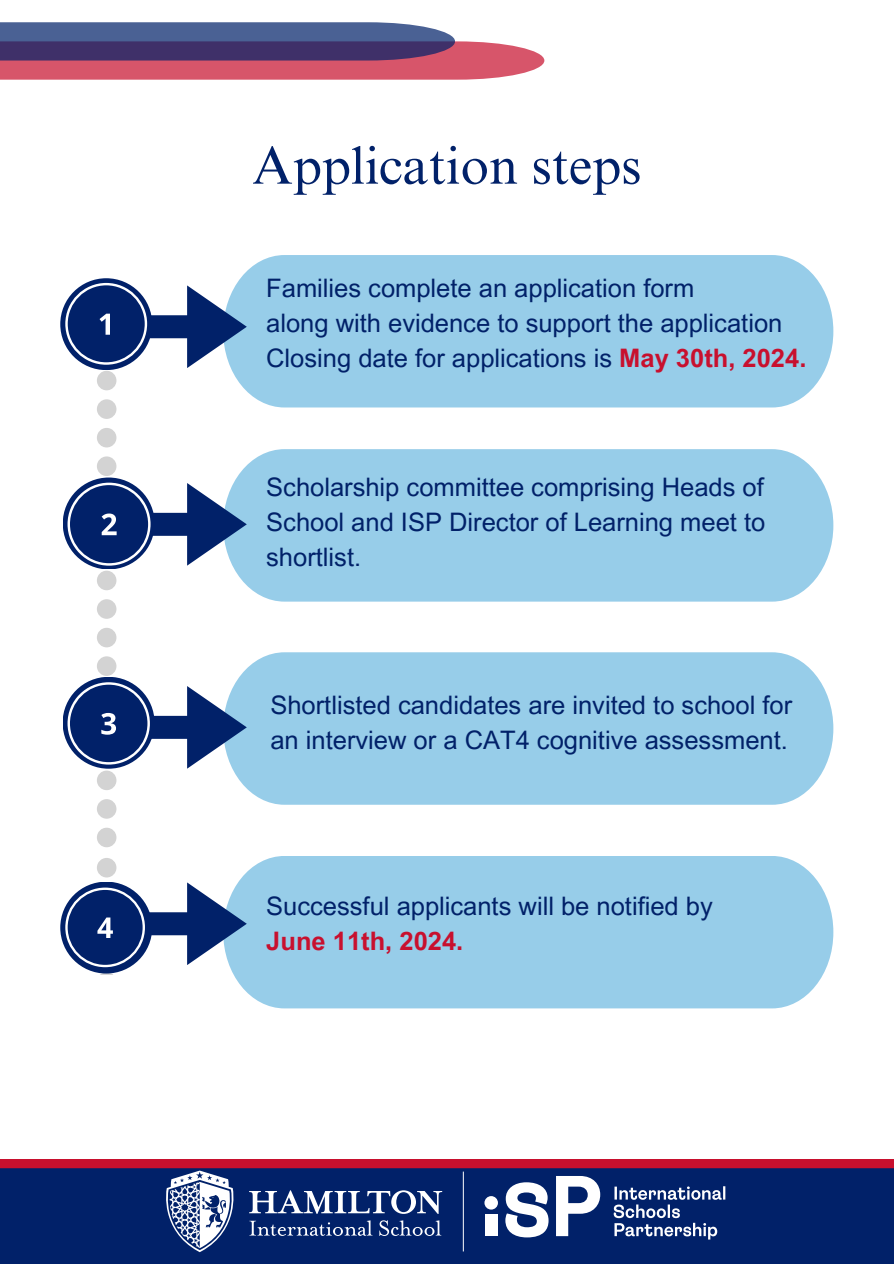
<style>
.page{position:relative;width:894px;height:1264px;background:#fff}
.page>*{position:absolute;margin:0;border:0;box-sizing:border-box;transform-origin:0 0}
.t1{font:52.5px "Times NRMT Pro";color:#012169}
.t2{font:25.5px/34.8px "Arial MT Pro";color:#012169}
.t3{font:700 25.5px "Arial MT Pro";color:#c8102e}
.s1{font-weight:700;color:#c8102e}
</style>
<div class="page">
<svg style="left:0;top:1159px;width:893px;height:104px"></svg>
<div style="left:485px;top:1214px;width:12px;height:22px;background:#fff"></div>
<div style="left:484px;top:1196px;width:14px;height:13px;background:#fff;border-radius:50%"></div>
<svg style="left:505px;top:1175px;width:95px;height:62px"></svg>
<svg style="left:613px;top:1186px;width:112px;height:53px"></svg>
<hr style="left:463px;top:1171px;width:1px;height:80px;background:#fff">
<svg style="left:249px;top:1220px;width:123px;height:15px"></svg>
<svg style="left:379px;top:1220px;width:62px;height:15px"></svg>
<svg style="left:249px;top:1190px;width:193px;height:23px"></svg>
<svg style="left:165px;top:1170px;width:69px;height:82px"></svg>
<div style="left:97px;top:857px;width:19px;height:20px;background:#d3d3d3;border-radius:50%"></div>
<div style="left:97px;top:827px;width:19px;height:20px;background:#d3d3d3;border-radius:50%"></div>
<div style="left:97px;top:799px;width:19px;height:19px;background:#d3d3d3;border-radius:50%"></div>
<div style="left:97px;top:770px;width:19px;height:20px;background:#d3d3d3;border-radius:50%"></div>
<div style="left:97px;top:570px;width:19px;height:20px;background:#d3d3d3;border-radius:50%"></div>
<div style="left:97px;top:656px;width:19px;height:20px;background:#d3d3d3;border-radius:50%"></div>
<div style="left:97px;top:627px;width:19px;height:20px;background:#d3d3d3;border-radius:50%"></div>
<div style="left:97px;top:599px;width:19px;height:20px;background:#d3d3d3;border-radius:50%"></div>
<div style="left:97px;top:456px;width:19px;height:20px;background:#d3d3d3;border-radius:50%"></div>
<div style="left:97px;top:428px;width:19px;height:19px;background:#d3d3d3;border-radius:50%"></div>
<div style="left:97px;top:399px;width:19px;height:20px;background:#d3d3d3;border-radius:50%"></div>
<div style="left:97px;top:371px;width:19px;height:19px;background:#d3d3d3;border-radius:50%"></div>
<svg style="left:60px;top:278px;width:92px;height:92px"></svg>
<div style="left:231px;top:255px;width:602px;height:152px;background:#97cde9"></div>
<svg style="left:63px;top:477px;width:92px;height:92px"></svg>
<svg style="left:63px;top:676px;width:91px;height:92px"></svg>
<div style="left:233px;top:856px;width:600px;height:152px;background:#97cde9"></div>
<div style="left:232px;top:652px;width:601px;height:152px;background:#97cde9"></div>
<div style="left:232px;top:449px;width:601px;height:152px;background:#97cde9"></div>
<svg style="left:65px;top:283px;width:182px;height:85px"></svg>
<svg style="left:67px;top:482px;width:180px;height:83px"></svg>
<svg style="left:67px;top:682px;width:180px;height:86px"></svg>
<svg style="left:65px;top:882px;width:182px;height:92px"></svg>
<svg style="left:0;top:41px;width:544px;height:39px"></svg>
<svg style="left:0;top:22px;width:455px;height:39px"></svg>
<p class="t1" style="left:252px;top:146px;width:390px">Application steps</p>
<h1 class="t2" style="left:266px;top:274px;width:429px">Families complete an application form</h1>
<p class="t2" style="left:266px;top:309px;width:517px">along with evidence to support the application</p>
<p class="t2" style="left:266px;top:344px;width:541px">Closing date for applications is <span class="s1">May 30th, 2024.</span></p>
<p class="t2" style="left:266px;top:473px;width:499px">Scholarship committee comprising Heads of</p>
<p class="t2" style="left:266px;top:508px;width:500px">School and ISP Director of Learning meet to</p>
<p class="t2" style="left:266px;top:543px;width:96px">shortlist.</p>
<p class="t2" style="left:270px;top:691px;width:523px">Shortlisted candidates are invited to school for an interview or a CAT4 cognitive assessment.</p>
<p class="t2" style="left:266px;top:891px;width:448px">Successful applicants will be notified by</p>
<p class="t3" style="left:266px;top:931px;width:198px">June 11th, 2024.</p>
</div>
